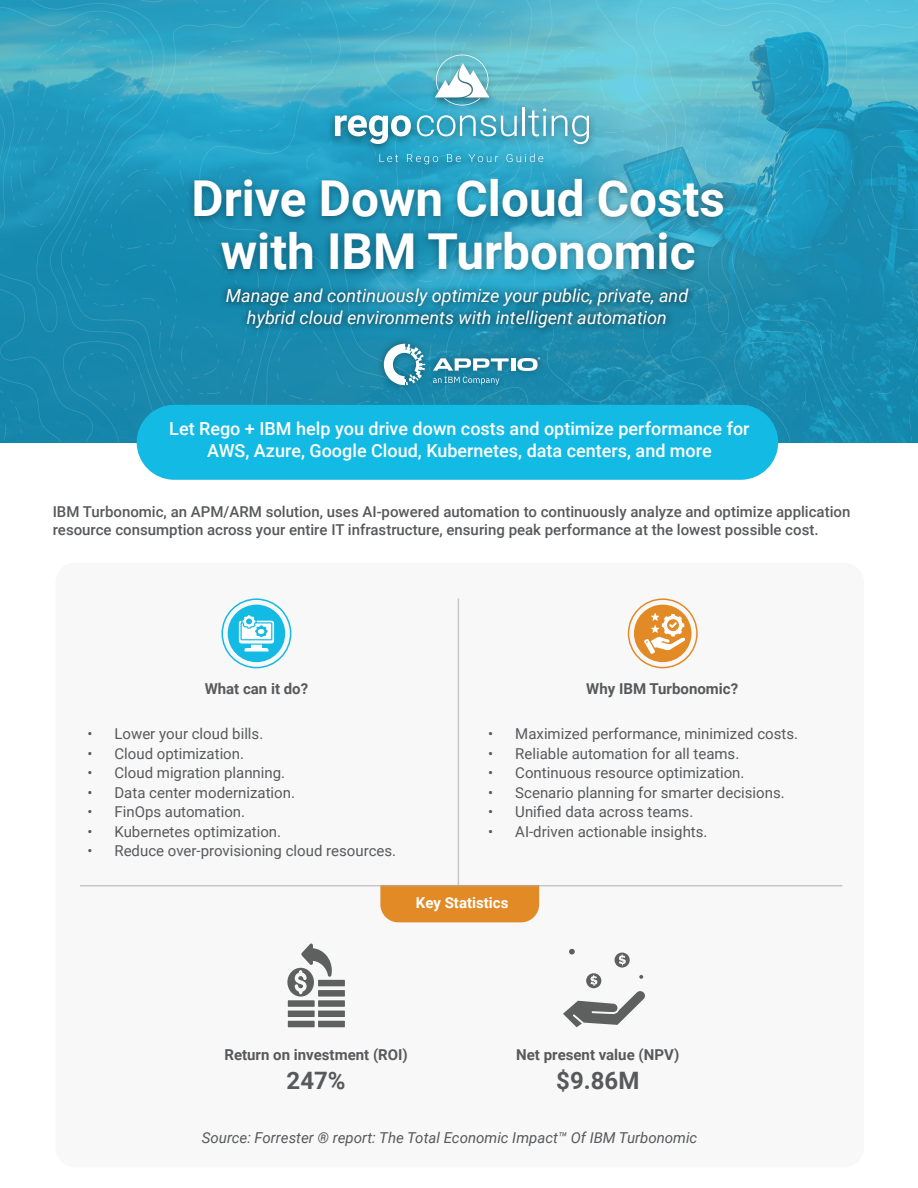
<style>
.page{position:relative;width:918px;height:1188px;background:#fff}
.page>*{position:absolute;margin:0;border:0;box-sizing:border-box;transform-origin:0 0}
.t1{font:700 49.5px/52.5px "Roboto";color:#fff;text-align:center}
.t2{font:700 24px "Roboto";color:#58595b}
.t3{font:500 18px/21.6px "Roboto";color:#fff;text-align:center}
.t4{font:italic 18px/21.6px "Roboto";color:#fff;text-align:center}
.t5{font:15px "Roboto";color:#58595b}
.t6{font:500 15px/18px "Roboto";color:#58595b}
.t7{font:700 15px "Roboto";color:#58595b}
.t8{font:italic 15px "Roboto";color:#58595b}
.t9{font:700 15px "Roboto";color:#fff}
</style>
<div class="page">
<div style="left:55px;top:562px;width:809px;height:606px;background:#f8f8f8;border-radius:20px"></div>
<div style="left:380px;top:886px;width:159px;height:36px;background:#e18a26"></div>
<div style="left:228px;top:605px;width:57px;height:57px;background:#12bae4;border-radius:50%"></div>
<div style="left:137px;top:405px;width:641px;height:75px;background:#12bae4;border-radius:37px"></div>
<div style="left:221px;top:598px;width:70px;height:70px;border:2px solid #12bae4;border-radius:50%"></div>
<div style="left:634px;top:605px;width:57px;height:57px;background:#e18a26;border-radius:50%"></div>
<div style="left:628px;top:598px;width:70px;height:70px;border:2px solid #e18a26;border-radius:50%"></div>
<svg style="left:239px;top:615px;width:35px;height:37px"></svg>
<svg style="left:644px;top:613px;width:41px;height:41px"></svg>
<div style="left:288px;top:1000px;width:27px;height:7px;background:#5e5f5f"></div>
<div style="left:288px;top:1021px;width:27px;height:6px;background:#5e5f5f"></div>
<div style="left:288px;top:1011px;width:27px;height:6px;background:#5e5f5f"></div>
<div style="left:318px;top:990px;width:27px;height:7px;background:#5e5f5f"></div>
<div style="left:318px;top:1021px;width:27px;height:6px;background:#5e5f5f"></div>
<div style="left:318px;top:1011px;width:27px;height:6px;background:#5e5f5f"></div>
<div style="left:318px;top:1000px;width:27px;height:7px;background:#5e5f5f"></div>
<div style="left:318px;top:980px;width:27px;height:6px;background:#5e5f5f"></div>
<svg style="left:287px;top:943px;width:45px;height:54px"></svg>
<hr style="left:80px;top:885px;width:762px;height:1px;background:#afadae">
<svg style="left:563px;top:949px;width:82px;height:78px"></svg>
<svg style="left:0;top:0;width:918px;height:443px;background:#2d9dbc"></svg>
<h1 class="t1" style="left:192px;top:171px;width:535px">Drive Down Cloud Costs with IBM Turbonomic</h1>
<p class="t4" style="left:226px;top:284px;width:464px">Manage and continuously optimize your public, private, and hybrid cloud environments with intelligent automation</p>
<p class="t3" style="left:169px;top:418px;width:582px">Let Rego + IBM help you drive down costs and optimize performance for<br>AWS, Azure, Google Cloud, Kubernetes, data centers, and more</p>
<p class="t6" style="left:53px;top:502px;width:799px">IBM Turbonomic, an APM/ARM solution, uses AI-powered automation to continuously analyze and optimize application resource consumption across your entire IT infrastructure, ensuring peak performance at the lowest possible cost.</p>
<p class="t7" style="left:205px;top:678px;width:105px">What can it do?</p>
<p class="t7" style="left:586px;top:678px;width:153px">Why IBM Turbonomic?</p>
<p class="t5" style="left:87px;top:723px;width:177px">• Lower your cloud bills.</p>
<p class="t5" style="left:87px;top:743px;width:158px">• Cloud optimization.</p>
<p class="t5" style="left:87px;top:762px;width:199px">• Cloud migration planning.</p>
<p class="t5" style="left:87px;top:782px;width:209px">• Data center modernization.</p>
<p class="t5" style="left:87px;top:801px;width:159px">• FinOps automation.</p>
<p class="t5" style="left:87px;top:821px;width:195px">• Kubernetes optimization.</p>
<p class="t5" style="left:87px;top:840px;width:310px">• Reduce over-provisioning cloud resources.</p>
<p class="t5" style="left:488px;top:723px;width:311px">• Maximized performance, minimized costs.</p>
<p class="t5" style="left:488px;top:743px;width:253px">• Reliable automation for all teams.</p>
<p class="t5" style="left:488px;top:762px;width:258px">• Continuous resource optimization.</p>
<p class="t5" style="left:488px;top:782px;width:298px">• Scenario planning for smarter decisions.</p>
<p class="t5" style="left:488px;top:801px;width:206px">• Unified data across teams.</p>
<p class="t5" style="left:488px;top:821px;width:221px">• AI-driven actionable insights.</p>
<p class="t9" style="left:416px;top:892px;width:94px">Key Statistics</p>
<p class="t7" style="left:224px;top:1044px;width:185px">Return on investment (ROI)</p>
<h2 class="t2" style="left:287px;top:1063px;width:61px">247%</h2>
<p class="t7" style="left:516px;top:1044px;width:165px">Net present value (NPV)</p>
<h2 class="t2" style="left:556px;top:1063px;width:85px">$9.86M</h2>
<p class="t8" style="left:202px;top:1128px;width:497px">Source: Forrester ® report: The Total Economic Impact™ Of IBM Turbonomic</p>
</div>
